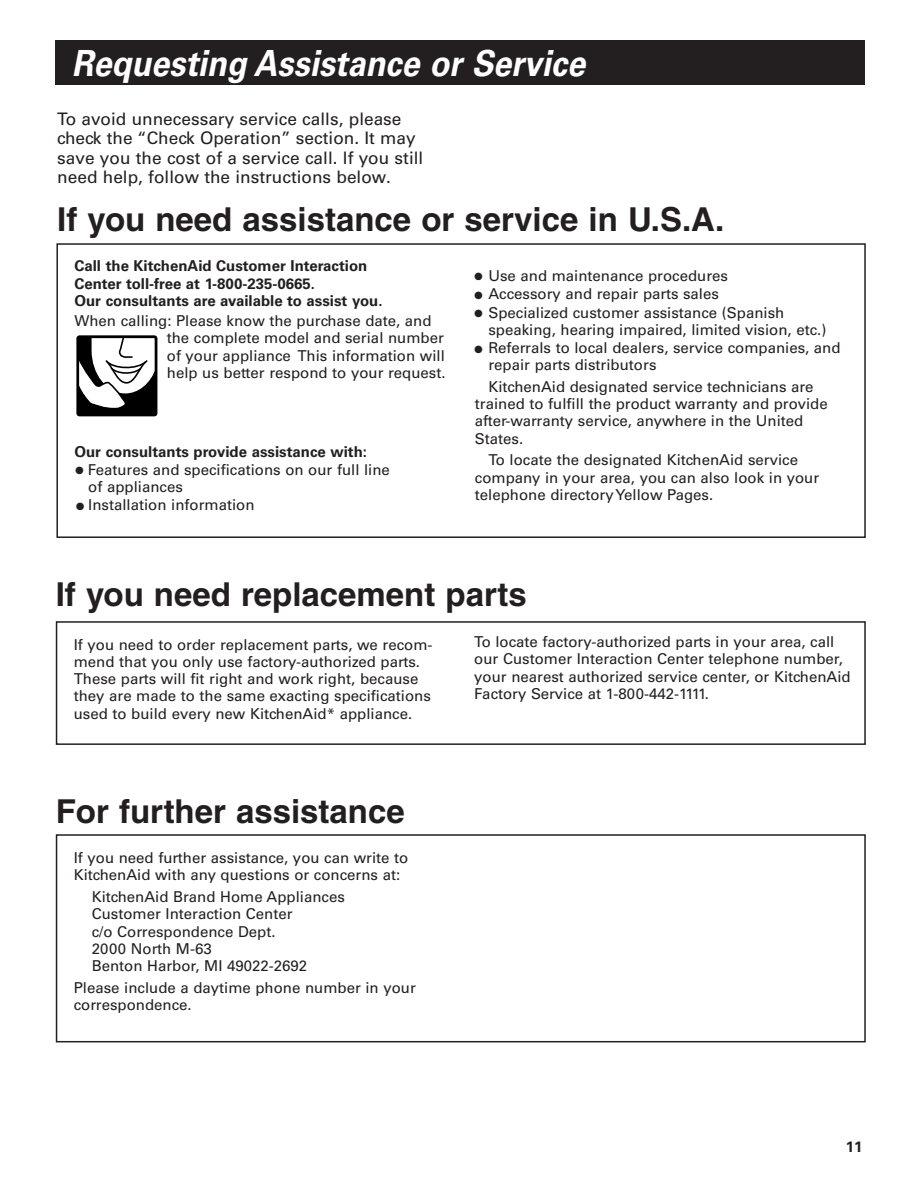
<style>
.page{position:relative;width:918px;height:1188px;background:#fff}
.page>*{position:absolute;margin:0;border:0;box-sizing:border-box;transform-origin:0 0}
.t1{font:italic 700 36px "Univers";color:#fff;scale:.9 1}
.t2{font:700 33px "Helvetica";color:#231f20}
.t3{font:17.25px/19.5px "Univers";color:#231f20}
.t4{font:15px/17.2px "Univers";color:#231f20}
.t5{font:700 15px/17.2px "Univers";color:#231f20}
.s1{font-size:21px}
</style>
<div class="page">
<div style="left:55px;top:40px;width:810px;height:46px;background:#231f20"></div>
<div style="left:56px;top:243px;width:810px;height:295px;border:2px solid #231f20"></div>
<div style="left:56px;top:621px;width:810px;height:124px;border:2px solid #231f20"></div>
<div style="left:56px;top:834px;width:810px;height:208px;border:2px solid #231f20"></div>
<div style="left:78px;top:337px;width:78px;height:78px;background:#000;border-radius:2px"></div>
<svg style="left:76px;top:335px;width:80px;height:75px"></svg>
<div style="left:77px;top:336px;width:80px;height:80px;border:3px solid #000;border-radius:2px"></div>
<h1 class="t1" style="left:72px;top:50px;width:579px">Requesting Assistance or Service</h1>
<p class="t3" style="left:57px;top:110px;width:368px">To avoid unnecessary service calls, please check the “Check Operation” section. It may save you the cost of a service call. If you still need help, follow the instructions below.</p>
<h2 class="t2" style="left:57px;top:208px;width:668px">If you need assistance or service in U.S.A.</h2>
<p class="t5" style="left:74px;top:259px;width:310px">Call the KitchenAid Customer Interaction<br>Center toll-free at 1-800-235-0665.<br>Our consultants are available to assist you.</p>
<p class="t4" style="left:167px;top:313px;width:280px;text-indent:-92px">When calling: Please know the purchase date, and the complete model and serial number of your appliance This information will help us better respond to your request.</p>
<p class="t5" style="left:74px;top:444px;width:294px">Our consultants provide assistance with:</p>
<p class="t4" style="left:88px;top:462px;width:303px;text-indent:-12px"><span class="s1">•</span> Features and specifications on our full line of appliances</p>
<p class="t4" style="left:76px;top:498px;width:180px"><span class="s1">•</span> Installation information</p>
<p class="t4" style="left:475px;top:268px;width:255px"><span class="s1">•</span> Use and maintenance procedures</p>
<p class="t4" style="left:475px;top:287px;width:245px"><span class="s1">•</span> Accessory and repair parts sales</p>
<p class="t4" style="left:488px;top:305px;width:339px;text-indent:-14px"><span class="s1">•</span> Specialized customer assistance (Spanish speaking, hearing impaired, limited vision, etc.)</p>
<p class="t4" style="left:488px;top:341px;width:354px;text-indent:-14px"><span class="s1">•</span> Referrals to local dealers, service companies, and repair parts distributors</p>
<p class="t4" style="left:475px;top:379px;width:354px;text-indent:14px">KitchenAid designated service technicians are trained to fulfill the product warranty and provide after-warranty service, anywhere in the United States.</p>
<p class="t4" style="left:475px;top:453px;width:346px;text-indent:14px">To locate the designated KitchenAid service company in your area, you can also look in your telephone directory Yellow Pages.</p>
<h2 class="t2" style="left:56px;top:582px;width:473px">If you need replacement parts</h2>
<p class="t4" style="left:74px;top:637px;width:360px">If you need to order replacement parts, we recom&shy;mend that you only use factory-authorized parts.<br>These parts will fit right and work right, because they are made to the same exacting specifications used to build every new KitchenAid* appliance.</p>
<p class="t4" style="left:474px;top:634px;width:378px">To locate factory-authorized parts in your area, call our Customer Interaction Center telephone number, your nearest authorized service center, or KitchenAid Factory Service at 1-800-442-1111.</p>
<h2 class="t2" style="left:56px;top:799px;width:351px">For further assistance</h2>
<p class="t4" style="left:74px;top:851px;width:336px">If you need further assistance, you can write to<br>KitchenAid with any questions or concerns at:</p>
<p class="t4" style="left:92px;top:890px;width:255px">KitchenAid Brand Home Appliances<br>Customer Interaction Center<br>c/o Correspondence Dept.<br>2000 North M-63<br>Benton Harbor, MI 49022-2692</p>
<p class="t4" style="left:74px;top:980px;width:344px">Please include a daytime phone number in your correspondence.</p>
<p class="t5" style="left:846px;top:1140px;width:18px">11</p>
</div>
